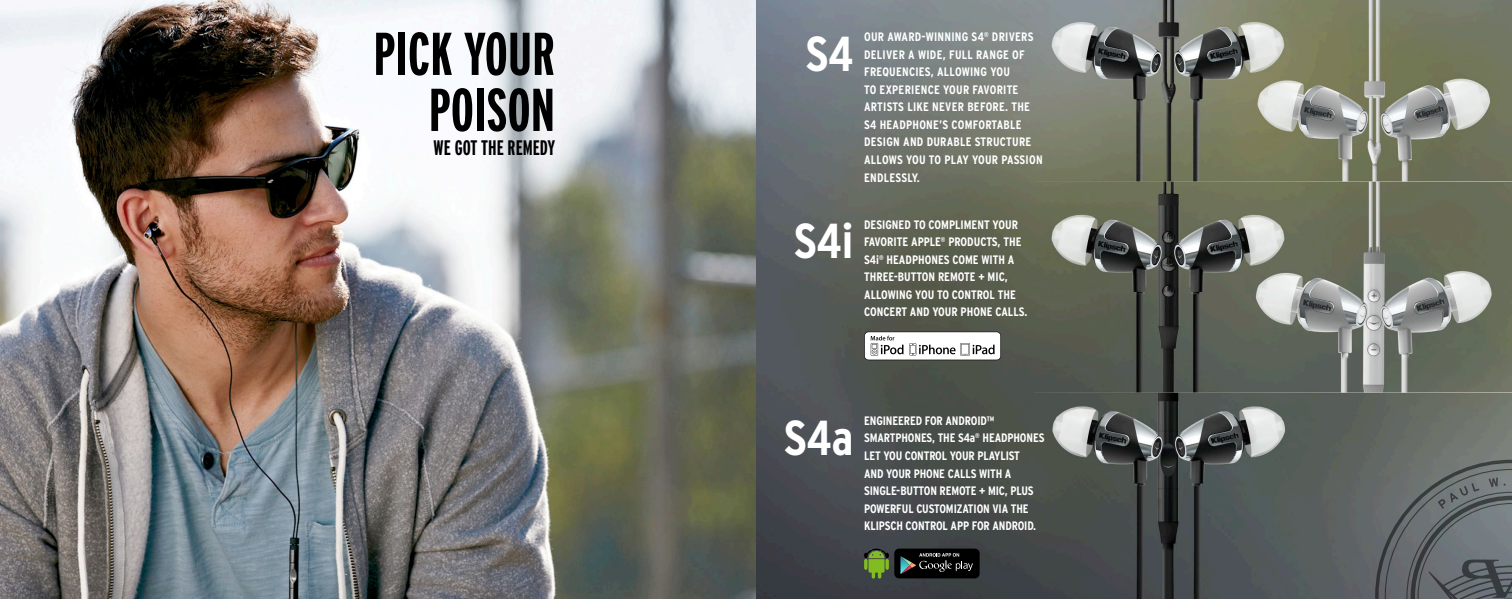
<style>
.page{position:relative;width:1512px;height:599px;background:#fff}
.page>*{position:absolute;margin:0;border:0;box-sizing:border-box;transform-origin:0 0}
.t1{font:700 extra-condensed 60.2px "Interstate";color:#000}
.t2{font:700 condensed 49px "Interstate";color:#fff}
.t3{font:700 extra-condensed 21px "Interstate";color:#000}
.t4{font:700 condensed 12.25px/17.5px "Interstate";color:#fff}
.t5{font:700 condensed 12.25px/17.5px "Interstate";letter-spacing:.02em;color:#fff}
</style>
<div class="page">
<img style="left:0;top:0;width:1512px;height:598px">
<svg style="left:864px;top:331px;width:137px;height:29px"></svg>
<svg style="left:864px;top:548px;width:25px;height:30px"></svg>
<svg style="left:864px;top:558px;width:4px;height:11px"></svg>
<svg style="left:885px;top:558px;width:4px;height:11px"></svg>
<div style="left:894px;top:548px;width:86px;height:30px;background:#000;border-radius:5px"></div>
<svg style="left:901px;top:553px;width:72px;height:21px"></svg>
<svg style="left:1375px;top:459px;width:137px;height:139px"></svg>
<p class="t1" style="left:373px;top:21px;width:183px">PICK YOUR</p>
<p class="t1" style="left:429px;top:76px;width:128px">POISON</p>
<p class="t3" style="left:434px;top:136px;width:123px">WE GOT THE REMEDY</p>
<p class="t2" style="left:806px;top:26px;width:50px">S4</p>
<p class="t5" style="left:864px;top:28px;width:180px">OUR AWARD-WINNING S4<sup>®</sup> DRIVERS<br>DELIVER A WIDE, FULL RANGE OF<br>FREQUENCIES, ALLOWING YOU<br>TO EXPERIENCE YOUR FAVORITE<br>ARTISTS LIKE NEVER BEFORE. THE<br>S4 HEADPHONE’S COMFORTABLE<br>DESIGN AND DURABLE STRUCTURE<br>ALLOWS YOU TO PLAY YOUR PASSION<br>ENDLESSLY.</p>
<p class="t2" style="left:794px;top:214px;width:61px">S4i</p>
<p class="t4" style="left:864px;top:215px;width:165px">DESIGNED TO COMPLIMENT YOUR<br>FAVORITE APPLE<sup>®</sup> PRODUCTS, THE<br>S4i<sup>®</sup> HEADPHONES COME WITH A<br>THREE-BUTTON REMOTE + MIC,<br>ALLOWING YOU TO CONTROL THE<br>CONCERT AND YOUR PHONE CALLS.</p>
<p class="t2" style="left:784px;top:410px;width:71px">S4a</p>
<p class="t4" style="left:864px;top:412px;width:182px">ENGINEERED FOR ANDROID™<br>SMARTPHONES, THE S4a<sup>®</sup> HEADPHONES<br>LET YOU CONTROL YOUR PLAYLIST<br>AND YOUR PHONE CALLS WITH A<br>SINGLE-BUTTON REMOTE + MIC, PLUS<br>POWERFUL CUSTOMIZATION VIA THE<br>KLIPSCH CONTROL APP FOR ANDROID.</p>
</div>
